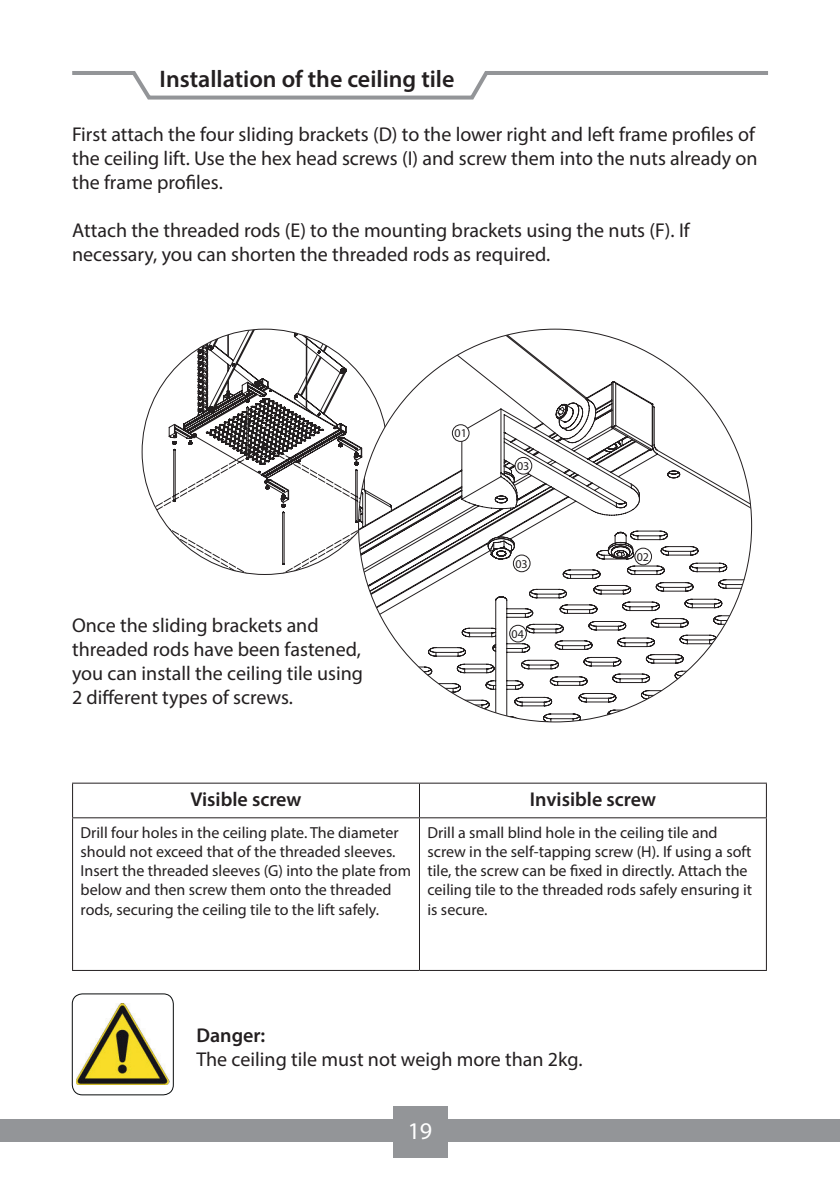
<style>
.page{position:relative;width:840px;height:1191px;background:#fff}
.page>*{position:absolute;margin:0;border:0;box-sizing:border-box;transform-origin:0 0}
.t1{font:600 24px "Myriad Pro";color:#231f20}
.t2{font:24px "Myriad Pro";color:#fff}
.t3{font:20px/24px "Myriad Pro";color:#231f20}
.t4{font:600 20px "Myriad Pro";color:#231f20}
.t5{font:16px/19.2px "Myriad Pro";color:#231f20}
.t6{font:12px "Myriad Pro";color:#231f20}
</style>
<div class="page">
<div style="left:0;top:1119px;width:839px;height:22px;background:#939598"></div>
<div style="left:392px;top:1106px;width:55px;height:51px;background:#939598"></div>
<svg style="left:72px;top:71px;width:696px;height:29px"></svg>
<hr style="left:72px;top:782px;width:347px;height:1px;background:#231f20">
<hr style="left:72px;top:783px;width:1px;height:34px;background:#231f20">
<hr style="left:419px;top:782px;width:347px;height:1px;background:#231f20">
<hr style="left:419px;top:783px;width:1px;height:34px;background:#231f20">
<hr style="left:765px;top:783px;width:1px;height:34px;background:#231f20">
<hr style="left:72px;top:817px;width:347px;height:1px;background:#231f20">
<hr style="left:72px;top:818px;width:1px;height:152px;background:#231f20">
<hr style="left:419px;top:817px;width:347px;height:1px;background:#231f20">
<hr style="left:419px;top:818px;width:1px;height:152px;background:#231f20">
<hr style="left:765px;top:818px;width:1px;height:152px;background:#231f20">
<hr style="left:72px;top:970px;width:347px;height:1px;background:#231f20">
<hr style="left:419px;top:970px;width:347px;height:1px;background:#231f20">
<img style="left:76px;top:1004px;width:93px;height:80px">
<div style="left:72px;top:993px;width:101px;height:102px;border:1px solid #080b0c;border-radius:10px"></div>
<svg style="left:143px;top:367px;width:215px;height:207px"></svg>
<svg style="left:167px;top:329px;width:187px;height:104px"></svg>
<svg style="left:358px;top:329px;width:393px;height:393px"></svg>
<svg style="left:510px;top:550px;width:25px;height:24px"></svg>
<div style="left:452px;top:425px;width:17px;height:16px;background:#fff;border-radius:50%"></div>
<div style="left:452px;top:424px;width:17px;height:18px;border:1px solid #231f20;border-radius:50%"></div>
<div style="left:634px;top:548px;width:17px;height:17px;border:1px solid #231f20;border-radius:50%"></div>
<div style="left:515px;top:457px;width:16px;height:17px;background:#fff;border-radius:50%"></div>
<div style="left:514px;top:457px;width:17px;height:17px;border:1px solid #231f20;border-radius:50%"></div>
<div style="left:513px;top:555px;width:17px;height:17px;border:1px solid #231f20;border-radius:50%"></div>
<div style="left:509px;top:625px;width:17px;height:17px;border:1px solid #231f20;border-radius:50%"></div>
<p class="t1" style="left:159px;top:64px;width:296px">Installation of the ceiling tile</p>
<p class="t3" style="left:72px;top:122px;width:686px">First attach the four sliding brackets (D) to the lower right and left frame profiles of the ceiling lift. Use the hex head screws (I) and screw them into the nuts already on the frame profiles.</p>
<p class="t3" style="left:72px;top:218px;width:619px">Attach the threaded rods (E) to the mounting brackets using the nuts (F). If necessary, you can shorten the threaded rods as required.</p>
<p class="t3" style="left:72px;top:613px;width:292px">Once the sliding brackets and threaded rods have been fastened, you can install the ceiling tile using<br>2 different types of screws.</p>
<p class="t6" style="left:454px;top:426px;width:14px">01</p>
<p class="t6" style="left:516px;top:458px;width:14px">03</p>
<p class="t6" style="left:515px;top:556px;width:14px">03</p>
<p class="t6" style="left:511px;top:626px;width:14px">04</p>
<p class="t6" style="left:636px;top:549px;width:14px">02</p>
<p class="t4" style="left:190px;top:786px;width:112px">Visible screw</p>
<p class="t4" style="left:529px;top:786px;width:128px">Invisible screw</p>
<p class="t5" style="left:80px;top:822px;width:332px">Drill four holes in the ceiling plate. The diameter should not exceed that of the threaded sleeves.<br>Insert the threaded sleeves (G) into the plate from below and then screw them onto the threaded rods, securing the ceiling tile to the lift safely.</p>
<p class="t5" style="left:427px;top:822px;width:326px">Drill a small blind hole in the ceiling tile and screw in the self-tapping screw (H). If using a soft tile, the screw can be fixed in directly. Attach the ceiling tile to the threaded rods safely ensuring it is secure.</p>
<p class="t4" style="left:196px;top:1022px;width:70px">Danger:</p>
<p class="t3" style="left:196px;top:1047px;width:387px">The ceiling tile must not weigh more than 2kg.</p>
<p class="t2" style="left:407px;top:1116px;width:26px">19</p>
</div>
